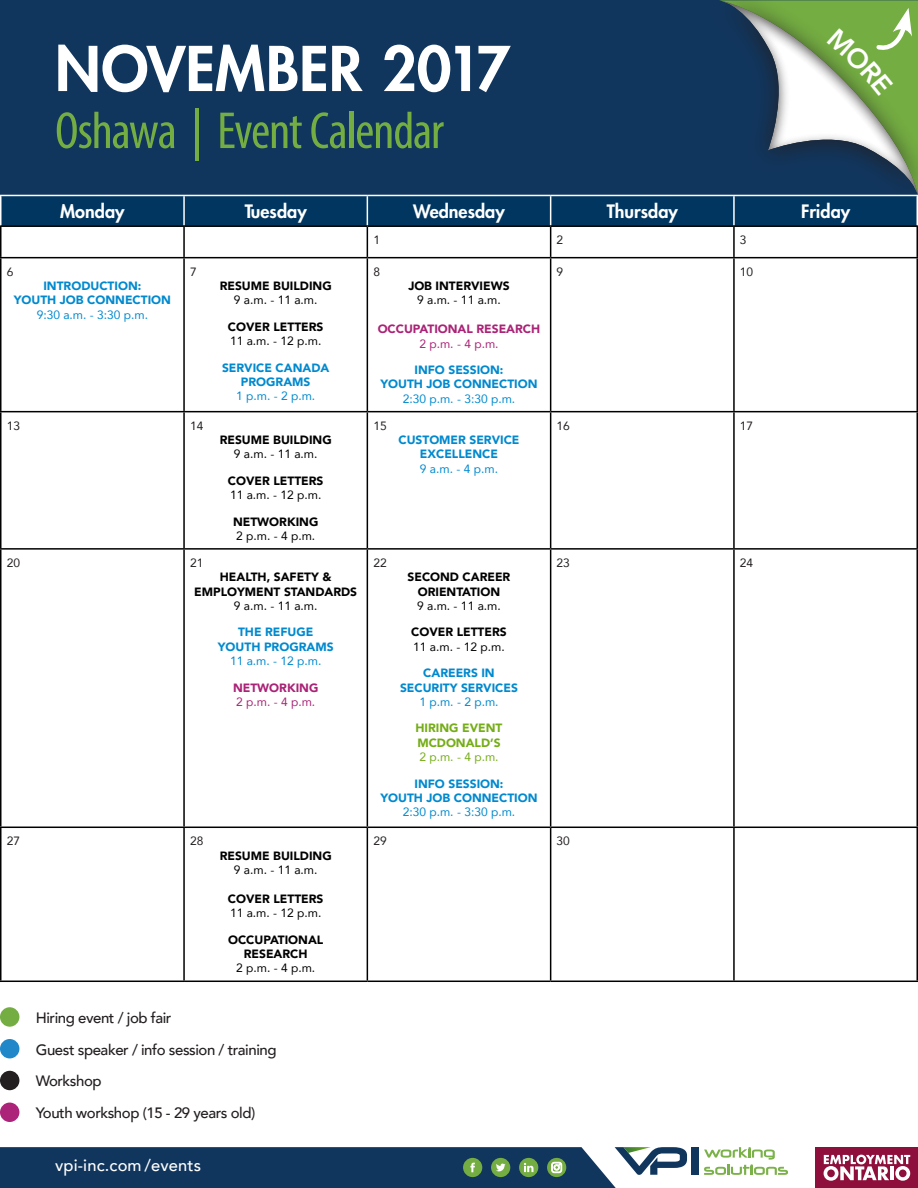
<style>
.page{position:relative;width:918px;height:1188px;background:#fff}
.page>*{position:absolute;margin:0;border:0;box-sizing:border-box;transform-origin:0 0}
.t1{font:800 60px "Futura Std";letter-spacing:.005em;color:#fff}
.Headline{font:condensed 52.5px "Myriad Pro";letter-spacing:-.025em;color:#74ad42}
.t2{font:800 18px "Futura Std";color:#fff}
.t3{font:500 16.5px "Avenir";letter-spacing:.01em;color:#fff}
.t4{font:500 15px "Avenir";letter-spacing:-.03em;color:#231f20}
.t5{font:900 12px/14.4px "Avenir";color:#0089cf;text-align:center}
.t6{font:900 12px/14.4px "Avenir";color:#000;text-align:center}
.t7{font:12px/14.4px "Avenir";color:#000}
.t8{font:12px "Avenir";color:#231f20}
.t9{font:900 12px/14.4px "Avenir";color:#75ad17}
.t10{font:900 12px/14.4px "Avenir";color:#aa2376;text-align:center}
.t11{font:12px/14.4px "Avenir";color:#aa2376}
.s1{font-weight:400}
.s2{font-weight:900}
</style>
<div class="page">
<div style="left:691px;top:1147px;width:7px;height:28px;background:#11365e"></div>
<svg style="left:704px;top:1147px;width:84px;height:28px"></svg>
<svg style="left:0;top:1147px;width:687px;height:41px;background:#2c4e6d"></svg>
<div style="left:816px;top:1147px;width:102px;height:41px;background:#8e0e3c"></div>
<svg style="left:824px;top:1155px;width:86px;height:26px"></svg>
<div style="left:0;top:1007px;width:19px;height:20px;background:#74ad42;border-radius:50%"></div>
<div style="left:0;top:1039px;width:19px;height:19px;background:#2088c9;border-radius:50%"></div>
<div style="left:0;top:1071px;width:19px;height:19px;background:#231f20;border-radius:50%"></div>
<div style="left:0;top:1103px;width:19px;height:19px;background:#ac2479;border-radius:50%"></div>
<hr style="left:0;top:227px;width:2px;height:30px;background:#000">
<hr style="left:0;top:258px;width:2px;height:153px;background:#000">
<hr style="left:0;top:412px;width:2px;height:136px;background:#000">
<hr style="left:0;top:550px;width:2px;height:277px;background:#000">
<hr style="left:0;top:828px;width:2px;height:153px;background:#000">
<hr style="left:0;top:225px;width:184px;height:2px;background:#000">
<hr style="left:184px;top:225px;width:183px;height:2px;background:#000">
<hr style="left:367px;top:225px;width:184px;height:2px;background:#000">
<hr style="left:551px;top:225px;width:183px;height:2px;background:#000">
<hr style="left:734px;top:225px;width:184px;height:2px;background:#000">
<hr style="left:0;top:257px;width:184px;height:1px;background:#000">
<hr style="left:184px;top:257px;width:183px;height:1px;background:#000">
<hr style="left:367px;top:257px;width:184px;height:1px;background:#000">
<hr style="left:551px;top:257px;width:183px;height:1px;background:#000">
<hr style="left:734px;top:257px;width:184px;height:1px;background:#000">
<hr style="left:0;top:411px;width:184px;height:1px;background:#000">
<hr style="left:184px;top:411px;width:183px;height:1px;background:#000">
<hr style="left:367px;top:411px;width:184px;height:1px;background:#000">
<hr style="left:551px;top:411px;width:183px;height:1px;background:#000">
<hr style="left:734px;top:411px;width:184px;height:1px;background:#000">
<hr style="left:0;top:548px;width:184px;height:2px;background:#000">
<hr style="left:184px;top:548px;width:183px;height:2px;background:#000">
<hr style="left:367px;top:548px;width:184px;height:2px;background:#000">
<hr style="left:551px;top:548px;width:183px;height:2px;background:#000">
<hr style="left:734px;top:548px;width:184px;height:2px;background:#000">
<hr style="left:0;top:827px;width:184px;height:1px;background:#000">
<hr style="left:184px;top:827px;width:183px;height:1px;background:#000">
<hr style="left:367px;top:827px;width:184px;height:1px;background:#000">
<hr style="left:551px;top:827px;width:183px;height:1px;background:#000">
<hr style="left:734px;top:827px;width:184px;height:1px;background:#000">
<hr style="left:0;top:981px;width:184px;height:1px;background:#000">
<hr style="left:184px;top:981px;width:183px;height:1px;background:#000">
<hr style="left:367px;top:981px;width:184px;height:1px;background:#000">
<hr style="left:551px;top:981px;width:183px;height:1px;background:#000">
<hr style="left:734px;top:981px;width:184px;height:1px;background:#000">
<hr style="left:183px;top:227px;width:2px;height:30px;background:#000">
<hr style="left:367px;top:227px;width:1px;height:30px;background:#000">
<hr style="left:550px;top:227px;width:1px;height:30px;background:#000">
<hr style="left:733px;top:227px;width:2px;height:30px;background:#000">
<hr style="left:916px;top:227px;width:2px;height:30px;background:#000">
<hr style="left:183px;top:258px;width:2px;height:153px;background:#000">
<hr style="left:367px;top:258px;width:1px;height:153px;background:#000">
<hr style="left:550px;top:258px;width:1px;height:153px;background:#000">
<hr style="left:733px;top:258px;width:2px;height:153px;background:#000">
<hr style="left:916px;top:258px;width:2px;height:153px;background:#000">
<hr style="left:183px;top:412px;width:2px;height:136px;background:#000">
<hr style="left:367px;top:412px;width:1px;height:136px;background:#000">
<hr style="left:550px;top:412px;width:1px;height:136px;background:#000">
<hr style="left:733px;top:412px;width:2px;height:136px;background:#000">
<hr style="left:916px;top:412px;width:2px;height:136px;background:#000">
<hr style="left:183px;top:550px;width:2px;height:277px;background:#000">
<hr style="left:367px;top:550px;width:1px;height:277px;background:#000">
<hr style="left:550px;top:550px;width:1px;height:277px;background:#000">
<hr style="left:733px;top:550px;width:2px;height:277px;background:#000">
<hr style="left:916px;top:550px;width:2px;height:277px;background:#000">
<hr style="left:183px;top:828px;width:2px;height:153px;background:#000">
<hr style="left:367px;top:828px;width:1px;height:153px;background:#000">
<hr style="left:550px;top:828px;width:1px;height:153px;background:#000">
<hr style="left:733px;top:828px;width:2px;height:153px;background:#000">
<hr style="left:916px;top:828px;width:2px;height:153px;background:#000">
<svg style="left:1px;top:0;width:917px;height:226px;background:#1e4461"></svg>
<p class="t1" style="left:55px;top:31px;width:457px">NOVEMBER 2017</p>
<p class="Headline" style="left:55px;top:99px;width:390px">Oshawa | Event Calendar</p>
<p class="t8" style="left:7px;top:262px;width:8px">6</p>
<p class="t2" style="left:60px;top:200px;width:66px">Monday</p>
<p class="t2" style="left:245px;top:200px;width:64px">Tuesday</p>
<p class="t2" style="left:413px;top:200px;width:93px">Wednesday</p>
<p class="t2" style="left:607px;top:200px;width:73px">Thursday</p>
<p class="t2" style="left:801px;top:200px;width:51px">Friday</p>
<p class="t8" style="left:373px;top:230px;width:8px">1</p>
<p class="t8" style="left:557px;top:230px;width:8px">2</p>
<p class="t8" style="left:740px;top:230px;width:8px">3</p>
<p class="t8" style="left:190px;top:262px;width:8px">7</p>
<p class="t8" style="left:373px;top:262px;width:8px">8</p>
<p class="t8" style="left:557px;top:262px;width:8px">9</p>
<p class="t8" style="left:740px;top:262px;width:15px">10</p>
<p class="t5" style="left:14px;top:278px;width:159px">INTRODUCTION:<br>YOUTH JOB CONNECTION<br><span class="s1">9:30 a.m. - 3:30 p.m.</span></p>
<p class="t8" style="left:7px;top:416px;width:15px">13</p>
<p class="t8" style="left:190px;top:416px;width:15px">14</p>
<p class="t6" style="left:220px;top:278px;width:113px">RESUME BUILDING<br><span class="s1">9 a.m. - 11 a.m.</span></p>
<p class="t7" style="left:228px;top:319px;width:97px"><span class="s2">COVER LETTERS<br></span>11 a.m. - 12 p.m.</p>
<p class="t5" style="left:222px;top:360px;width:109px">SERVICE CANADA<br>PROGRAMS<br><span class="s1">1 p.m. - 2 p.m.</span></p>
<p class="t6" style="left:220px;top:432px;width:113px">RESUME BUILDING<br><span class="s1">9 a.m. - 11 a.m.</span></p>
<p class="t7" style="left:228px;top:473px;width:97px"><span class="s2">COVER LETTERS<br></span>11 a.m. - 12 p.m.</p>
<p class="t7" style="left:233px;top:514px;width:87px"><span class="s2">NETWORKING<br></span>2 p.m. - 4 p.m.</p>
<p class="t8" style="left:7px;top:553px;width:15px">20</p>
<p class="t8" style="left:190px;top:553px;width:15px">21</p>
<p class="t6" style="left:194px;top:570px;width:164px">HEALTH, SAFETY &amp;<br>EMPLOYMENT STANDARDS<br><span class="s1">9 a.m. - 11 a.m.</span></p>
<p class="t5" style="left:218px;top:625px;width:117px">THE REFUGE<br>YOUTH PROGRAMS<br><span class="s1">11 a.m. - 12 p.m.</span></p>
<p class="t11" style="left:233px;top:680px;width:87px"><span class="s2">NETWORKING<br></span>2 p.m. - 4 p.m.</p>
<p class="t8" style="left:7px;top:831px;width:15px">27</p>
<p class="t8" style="left:190px;top:831px;width:15px">28</p>
<p class="t6" style="left:220px;top:848px;width:113px">RESUME BUILDING<br><span class="s1">9 a.m. - 11 a.m.</span></p>
<p class="t7" style="left:228px;top:891px;width:97px"><span class="s2">COVER LETTERS<br></span>11 a.m. - 12 p.m.</p>
<p class="t6" style="left:228px;top:932px;width:97px">OCCUPATIONAL<br>RESEARCH<br><span class="s1">2 p.m. - 4 p.m.</span></p>
<p class="t4" style="left:36px;top:1005px;width:137px">Hiring event / job fair</p>
<p class="t4" style="left:36px;top:1036px;width:242px">Guest speaker / info session / training</p>
<p class="t4" style="left:36px;top:1068px;width:67px">Workshop</p>
<p class="t4" style="left:36px;top:1099px;width:221px">Youth workshop (15 - 29 years old)</p>
<p class="t3" style="left:55px;top:1151px;width:148px">vpi-inc.com /events</p>
<p class="t6" style="left:408px;top:278px;width:103px">JOB INTERVIEWS<br><span class="s1">9 a.m. - 11 a.m.</span></p>
<p class="t10" style="left:378px;top:322px;width:164px">OCCUPATIONAL RESEARCH<br><span class="s1">2 p.m. - 4 p.m.</span></p>
<p class="t5" style="left:380px;top:362px;width:159px">INFO SESSION:<br>YOUTH JOB CONNECTION<br><span class="s1">2:30 p.m. - 3:30 p.m.</span></p>
<p class="t8" style="left:373px;top:416px;width:15px">15</p>
<p class="t5" style="left:398px;top:432px;width:123px">CUSTOMER SERVICE<br>EXCELLENCE<br><span class="s1">9 a.m. - 4 p.m.</span></p>
<p class="t8" style="left:557px;top:416px;width:15px">16</p>
<p class="t8" style="left:740px;top:416px;width:15px">17</p>
<p class="t8" style="left:373px;top:553px;width:15px">22</p>
<p class="t6" style="left:408px;top:570px;width:104px">SECOND CAREER<br>ORIENTATION<br><span class="s1">9 a.m. - 11 a.m.</span></p>
<p class="t7" style="left:411px;top:625px;width:97px"><span class="s2">COVER LETTERS<br></span>11 a.m. - 12 p.m.</p>
<p class="t5" style="left:400px;top:666px;width:119px">CAREERS IN<br>SECURITY SERVICES<br><span class="s1">1 p.m. - 2 p.m.</span></p>
<p class="t9" style="left:416px;top:721px;width:88px">HIRING EVENT<br>MCDONALD’S<br><span class="s1">2 p.m. - 4 p.m.</span></p>
<p class="t5" style="left:380px;top:776px;width:159px">INFO SESSION:<br>YOUTH JOB CONNECTION<br><span class="s1">2:30 p.m. - 3:30 p.m.</span></p>
<p class="t8" style="left:557px;top:553px;width:15px">23</p>
<p class="t8" style="left:740px;top:553px;width:15px">24</p>
<p class="t8" style="left:373px;top:831px;width:15px">29</p>
<p class="t8" style="left:557px;top:831px;width:15px">30</p>
</div>
